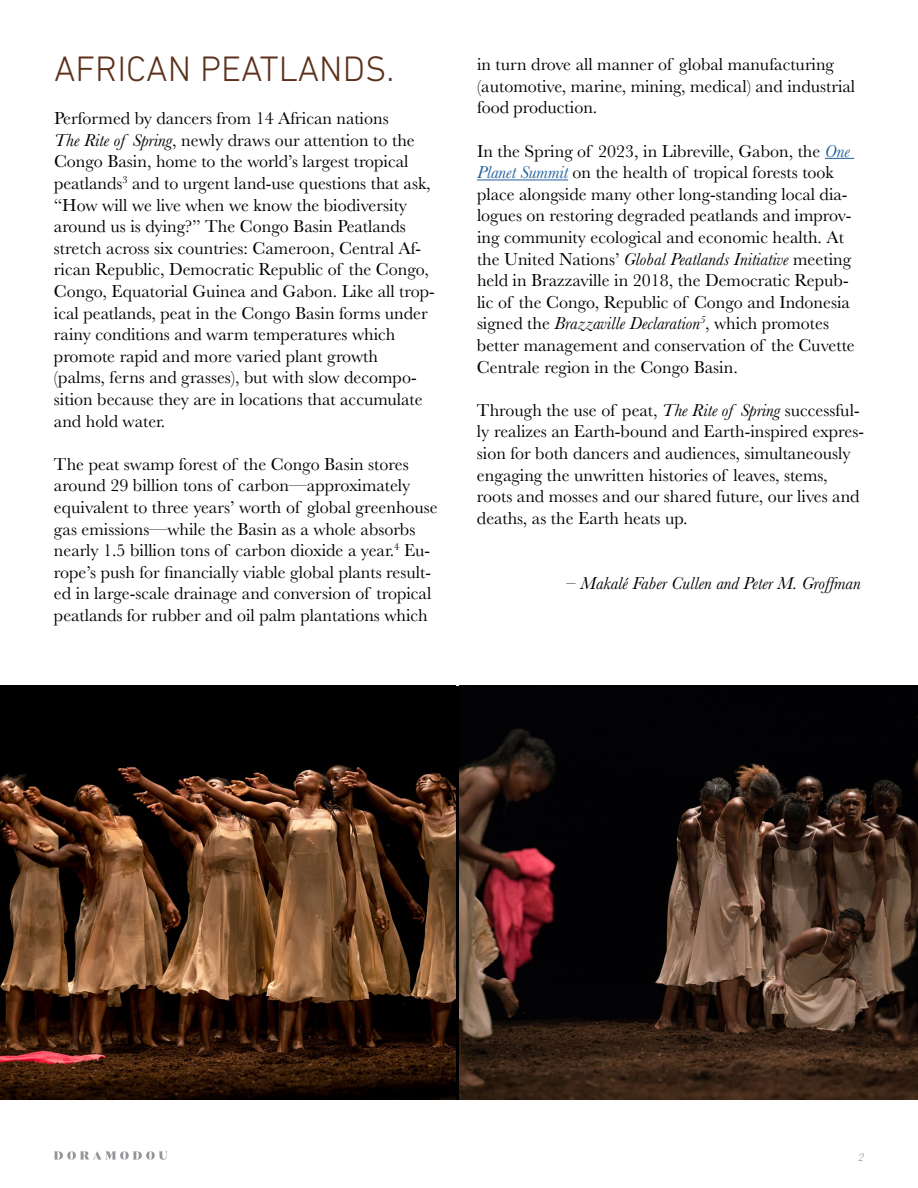
<style>
.page{position:relative;width:918px;height:1188px;background:#fff}
.page>*{position:absolute;margin:0;border:0;box-sizing:border-box;transform-origin:0 0}
.t1{font:300 36px "DIN Next LT Pro";color:#5c321c}
.t2{font:18px/21.6px "Baskerville";color:#000}
.t3{font:italic 18px "Baskerville";color:#000}
.t4{font:italic 12px "Baskerville";color:#939598}
.s1{font-style:italic}
.s2{font-style:italic;color:#215e9e}
</style>
<div class="page">
<svg style="left:54px;top:1151px;width:113px;height:9px"></svg>
<div style="left:436px;top:686px;width:145px;height:413px;background:linear-gradient(to bottom,#000,#000)"></div>
<img style="left:0;top:686px;width:455px;height:413px">
<img style="left:459px;top:686px;width:459px;height:413px">
<svg style="left:825px;top:158px;width:29px;height:1px"></svg>
<hr style="left:477px;top:180px;width:91px;height:1px;background:#215e9e">
<h1 class="t1" style="left:54px;top:48px;width:342px">AFRICAN PEATLANDS.</h1>
<p class="t2" style="left:54px;top:108px;width:382px">Performed by dancers from 14 African nations<br><span class="s1">The Rite of Spring</span>, newly draws our attention to the Congo Basin, home to the world’s largest tropical peatlands<sup>3</sup> and to urgent land-use questions that ask, “How will we live when we know the biodiversity around us is dying?” The Congo Basin Peatlands stretch across six countries: Cameroon, Central Af&shy;rican Republic, Democratic Republic of the Congo, Congo, Equatorial Guinea and Gabon. Like all trop&shy;ical peatlands, peat in the Congo Basin forms under rainy conditions and warm temperatures which promote rapid and more varied plant growth<br>(palms, ferns and grasses), but with slow decompo&shy;sition because they are in locations that accumulate and hold water.</p>
<p class="t2" style="left:54px;top:453px;width:385px">The peat swamp forest of the Congo Basin stores around 29 billion tons of carbon—approximately equivalent to three years’ worth of global greenhouse gas emissions—while the Basin as a whole absorbs nearly 1.5 billion tons of carbon dioxide a year.<sup>4</sup> Eu&shy;rope’s push for financially viable global plants result&shy;ed in large-scale drainage and conversion of tropical peatlands for rubber and oil palm plantations which</p>
<p class="t2" style="left:477px;top:54px;width:380px">in turn drove all manner of global manufacturing (automotive, marine, mining, medical) and industrial food production.</p>
<p class="t2" style="left:477px;top:140px;width:379px">In the Spring of 2023, in Libreville, Gabon, the <span class="s2">One Planet Summit</span> on the health of tropical forests took place alongside many other long-standing local dia&shy;logues on restoring degraded peatlands and improv&shy;ing community ecological and economic health. At the United Nations’ <span class="s1">Global Peatlands Initiative</span> meeting held in Brazzaville in 2018, the Democratic Repub&shy;lic of the Congo, Republic of Congo and Indonesia signed the <span class="s1">Brazzaville Declaration</span><sup>5</sup>, which promotes better management and conservation of the Cuvette Centrale region in the Congo Basin.</p>
<p class="t2" style="left:477px;top:399px;width:389px">Through the use of peat, <span class="s1">The Rite of Spring</span> successful&shy;ly realizes an Earth-bound and Earth-inspired expres&shy;sion for both dancers and audiences, simultaneously engaging the unwritten histories of leaves, stems, roots and mosses and our shared future, our lives and deaths, as the Earth heats up.</p>
<p class="t3" style="left:567px;top:571px;width:295px">– Makalé Faber Cullen and Peter M. Groffman</p>
<p class="t4" style="left:858px;top:1149px;width:7px">2</p>
</div>
